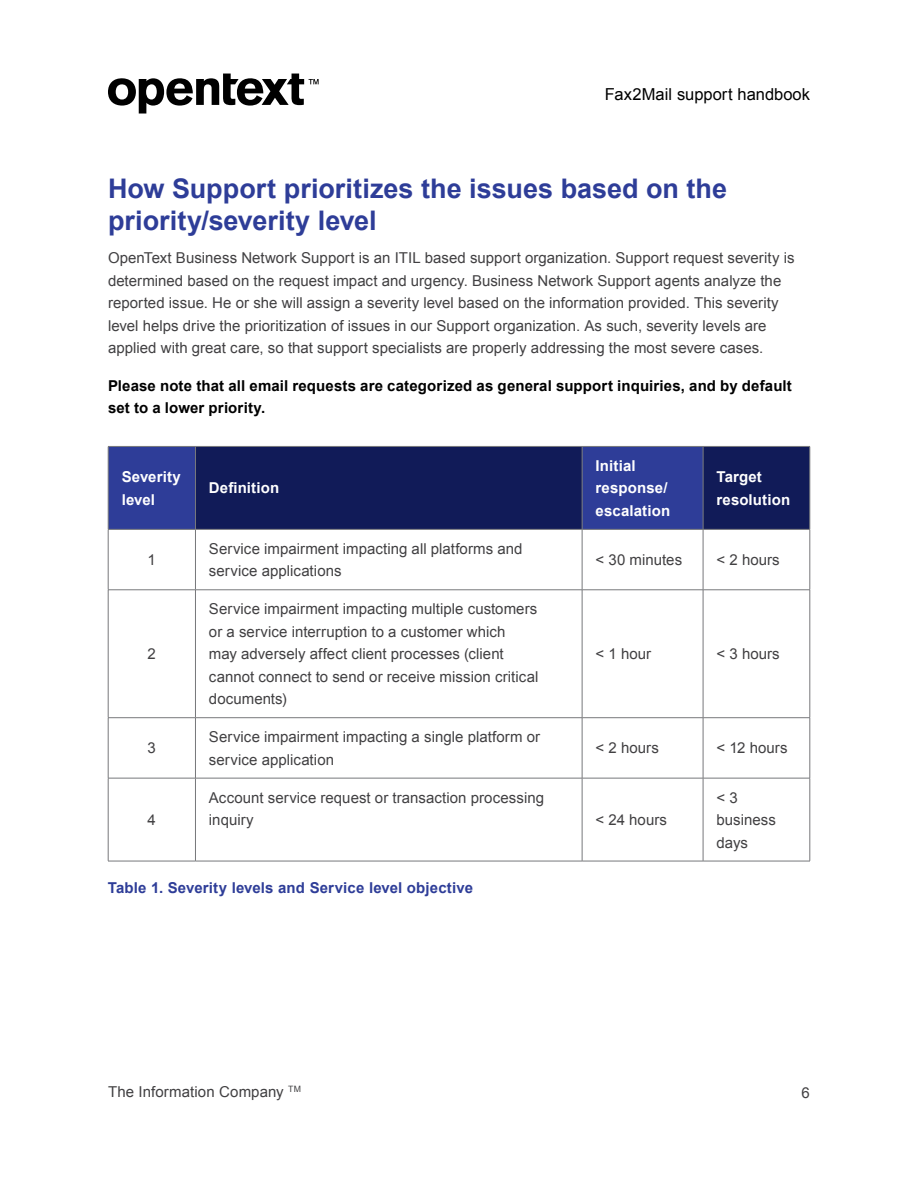
<style>
.page{position:relative;width:918px;height:1188px;background:#fff}
.page>*{position:absolute;margin:0;border:0;box-sizing:border-box;transform-origin:0 0}
.t1{font:700 27px/32.4px "Arial";color:#2e3d98}
.t2{font:16.5px "Arial";color:#000}
.t3{font:15px/22.5px "Arial";letter-spacing:.005em;color:#414042}
.t4{font:700 15px/22.5px "Arial";letter-spacing:.01em;color:#000}
.t5{font:700 15px/22.5px "Arial";letter-spacing:.01em;color:#fff}
.t6{font:700 15px "Arial";letter-spacing:.01em;color:#2e3d98}
.t7{font:8.7px "Arial";color:#414042}
</style>
<div class="page">
<svg style="left:108px;top:74px;width:211px;height:40px"></svg>
<div style="left:109px;top:447px;width:86px;height:82px;background:#2e3d98"></div>
<svg style="left:196px;top:447px;width:614px;height:82px;background:#162164"></svg>
<svg style="left:196px;top:530px;width:386px;height:331px"></svg>
<hr style="left:108px;top:446px;width:87px;height:1px;background:#77787b">
<hr style="left:108px;top:447px;width:1px;height:82px;background:#77787b">
<hr style="left:195px;top:446px;width:387px;height:1px;background:#77787b">
<hr style="left:195px;top:447px;width:1px;height:82px;background:#77787b">
<hr style="left:582px;top:446px;width:121px;height:1px;background:#77787b">
<hr style="left:582px;top:447px;width:1px;height:82px;background:#77787b">
<hr style="left:703px;top:446px;width:107px;height:1px;background:#77787b">
<hr style="left:703px;top:447px;width:1px;height:82px;background:#77787b">
<hr style="left:810px;top:447px;width:1px;height:82px;background:#77787b">
<hr style="left:108px;top:529px;width:87px;height:1px;background:#77787b">
<hr style="left:108px;top:530px;width:1px;height:60px;background:#77787b">
<hr style="left:195px;top:529px;width:387px;height:1px;background:#77787b">
<hr style="left:195px;top:530px;width:1px;height:60px;background:#77787b">
<hr style="left:582px;top:529px;width:121px;height:1px;background:#77787b">
<hr style="left:582px;top:530px;width:1px;height:60px;background:#77787b">
<hr style="left:703px;top:529px;width:107px;height:1px;background:#77787b">
<hr style="left:703px;top:530px;width:1px;height:60px;background:#77787b">
<hr style="left:810px;top:530px;width:1px;height:60px;background:#77787b">
<hr style="left:108px;top:590px;width:87px;height:1px;background:#77787b">
<hr style="left:108px;top:590px;width:1px;height:128px;background:#77787b">
<hr style="left:195px;top:590px;width:387px;height:1px;background:#77787b">
<hr style="left:195px;top:590px;width:1px;height:128px;background:#77787b">
<hr style="left:582px;top:590px;width:121px;height:1px;background:#77787b">
<hr style="left:582px;top:590px;width:1px;height:128px;background:#77787b">
<hr style="left:703px;top:590px;width:107px;height:1px;background:#77787b">
<hr style="left:703px;top:590px;width:1px;height:128px;background:#77787b">
<hr style="left:810px;top:590px;width:1px;height:128px;background:#77787b">
<hr style="left:108px;top:717px;width:87px;height:1px;background:#77787b">
<hr style="left:108px;top:718px;width:1px;height:60px;background:#77787b">
<hr style="left:195px;top:717px;width:387px;height:1px;background:#77787b">
<hr style="left:195px;top:718px;width:1px;height:60px;background:#77787b">
<hr style="left:582px;top:717px;width:121px;height:1px;background:#77787b">
<hr style="left:582px;top:718px;width:1px;height:60px;background:#77787b">
<hr style="left:703px;top:717px;width:107px;height:1px;background:#77787b">
<hr style="left:703px;top:718px;width:1px;height:60px;background:#77787b">
<hr style="left:810px;top:718px;width:1px;height:60px;background:#77787b">
<hr style="left:108px;top:778px;width:87px;height:1px;background:#77787b">
<hr style="left:108px;top:778px;width:1px;height:83px;background:#77787b">
<hr style="left:195px;top:778px;width:387px;height:1px;background:#77787b">
<hr style="left:195px;top:778px;width:1px;height:83px;background:#77787b">
<hr style="left:582px;top:778px;width:121px;height:1px;background:#77787b">
<hr style="left:582px;top:778px;width:1px;height:83px;background:#77787b">
<hr style="left:703px;top:778px;width:107px;height:1px;background:#77787b">
<hr style="left:703px;top:778px;width:1px;height:83px;background:#77787b">
<hr style="left:810px;top:778px;width:1px;height:83px;background:#77787b">
<hr style="left:108px;top:861px;width:87px;height:1px;background:#77787b">
<hr style="left:195px;top:861px;width:387px;height:1px;background:#77787b">
<hr style="left:582px;top:861px;width:121px;height:1px;background:#77787b">
<hr style="left:703px;top:861px;width:107px;height:1px;background:#77787b">
<p class="t2" style="left:605px;top:83px;width:207px">Fax2Mail support handbook</p>
<h1 class="t1" style="left:108px;top:173px;width:621px">How Support prioritizes the issues based on the priority/severity level</h1>
<p class="t3" style="left:108px;top:247px;width:688px">OpenText Business Network Support is an ITIL based support organization. Support request severity is determined based on the request impact and urgency. Business Network Support agents analyze the reported issue. He or she will assign a severity level based on the information provided. This severity level helps drive the prioritization of issues in our Support organization. As such, severity levels are applied with great care, so that support specialists are properly addressing the most severe cases.</p>
<p class="t4" style="left:108px;top:375px;width:685px">Please note that all email requests are categorized as general support inquiries, and by default set to a lower priority.</p>
<p class="t5" style="left:122px;top:466px;width:61px">Severity level</p>
<p class="t5" style="left:209px;top:477px;width:72px">Definition</p>
<p class="t5" style="left:596px;top:455px;width:76px">Initial response/ escalation</p>
<p class="t5" style="left:717px;top:466px;width:75px">Target resolution</p>
<p class="t3" style="left:148px;top:549px;width:10px">1</p>
<p class="t3" style="left:209px;top:537px;width:315px">Service impairment impacting all platforms and service applications</p>
<p class="t3" style="left:596px;top:549px;width:88px">&lt; 30 minutes</p>
<p class="t3" style="left:717px;top:549px;width:65px">&lt; 2 hours</p>
<p class="t3" style="left:148px;top:643px;width:10px">2</p>
<p class="t3" style="left:209px;top:598px;width:331px">Service impairment impacting multiple customers or a service interruption to a customer which<br>may adversely affect client processes (client cannot connect to send or receive mission critical documents)</p>
<p class="t3" style="left:596px;top:643px;width:57px">&lt; 1 hour</p>
<p class="t3" style="left:717px;top:643px;width:65px">&lt; 3 hours</p>
<p class="t3" style="left:148px;top:737px;width:10px">3</p>
<p class="t3" style="left:209px;top:726px;width:333px">Service impairment impacting a single platform or service application</p>
<p class="t3" style="left:596px;top:737px;width:65px">&lt; 2 hours</p>
<p class="t3" style="left:717px;top:737px;width:72px">&lt; 12 hours</p>
<p class="t3" style="left:148px;top:809px;width:10px">4</p>
<p class="t3" style="left:209px;top:786px;width:337px">Account service request or transaction processing inquiry</p>
<p class="t6" style="left:108px;top:878px;width:367px">Table 1. Severity levels and Service level objective</p>
<p class="t3" style="left:596px;top:809px;width:73px">&lt; 24 hours</p>
<p class="t3" style="left:717px;top:786px;width:61px">&lt; 3 business days</p>
<p class="t7" style="left:288px;top:1084px;width:14px">TM</p>
<p class="t3" style="left:108px;top:1081px;width:177px">The Information Company</p>
<p class="t3" style="left:802px;top:1081px;width:10px">6</p>
</div>
